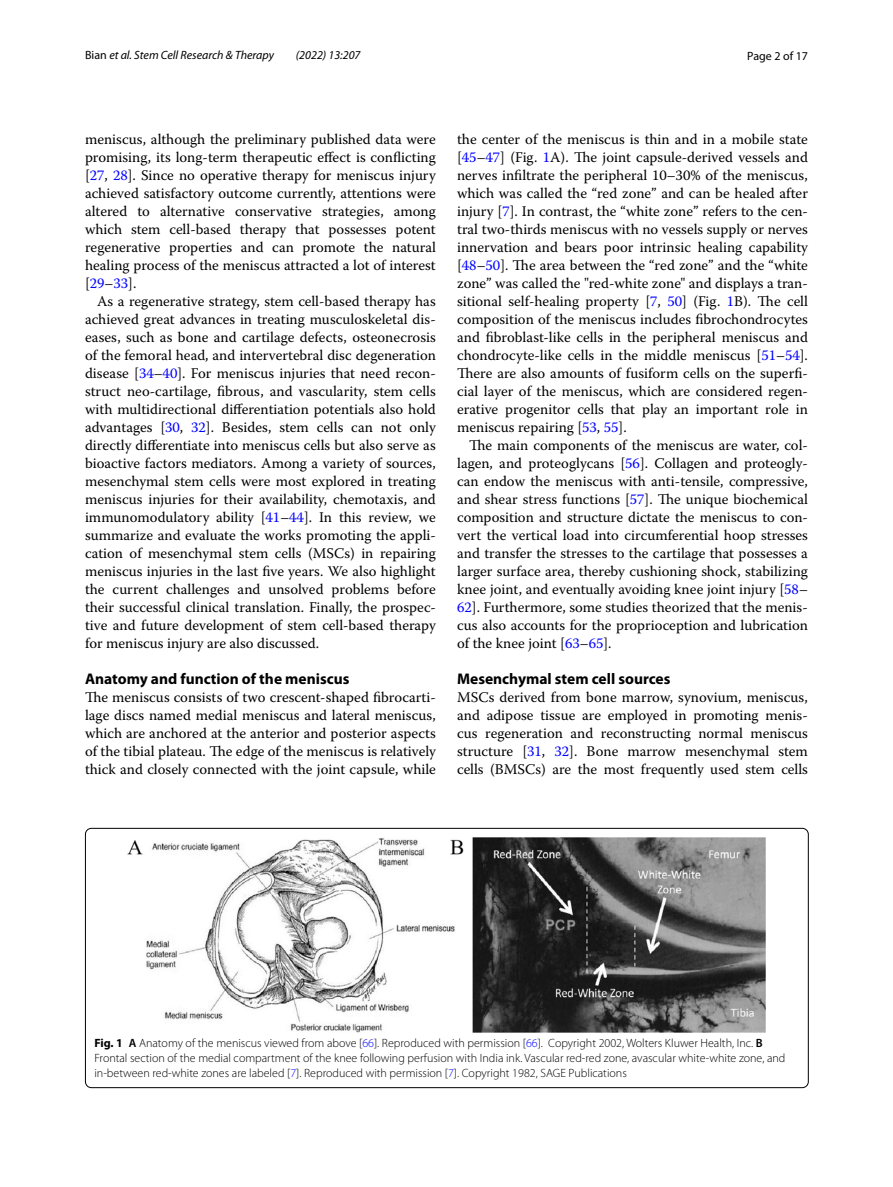
<style>
.page{position:relative;width:893px;height:1187px;background:#fff}
.page>*{position:absolute;margin:0;border:0;box-sizing:border-box;transform-origin:0 0}
.t1{font:700 15.45px "Myriad Pro";color:#000}
.t2{font:14.7px/18px "Warnock Pro";color:#000;text-align:justify}
.t3{font:300 12px/15px "Myriad Pro";color:#000}
.t4{font:italic 12px "Myriad Pro";color:#000}
.t5{font:12px "Myriad Pro";color:#000}
.s1{font-style:normal}
.s2{color:#00f}
.s3{font-weight:700}
.s4{font-weight:600}
</style>
<div class="page">
<img style="left:128px;top:837px;width:638px;height:195px">
<div style="left:85px;top:828px;width:723px;height:259px;border:1px solid #000;border-radius:6px"></div>
<p class="t4" style="left:85px;top:48px;width:190px"><span class="s1">Bian</span> et al. Stem Cell Research &amp; Therapy</p>
<p class="t4" style="left:296px;top:48px;width:66px">(2022) 13:207</p>
<p class="t5" style="left:747px;top:48px;width:62px">Page 2 of 17</p>
<p class="t2" style="left:85px;top:130px;width:352px">meniscus, although the preliminary published data were promising, its long-term therapeutic effect is conflicting [<span class="s2">27</span>, <span class="s2">28</span>]. Since no operative therapy for meniscus injury achieved satisfactory outcome currently, attentions were altered to alternative conservative strategies, among which stem cell-based therapy that possesses potent regenerative properties and can promote the natural healing process of the meniscus attracted a lot of interest [<span class="s2">29</span>–<span class="s2">33</span>].</p>
<p class="t2" style="left:85px;top:292px;width:352px;text-indent:12px">As a regenerative strategy, stem cell-based therapy has achieved great advances in treating musculoskeletal dis&shy;eases, such as bone and cartilage defects, osteonecrosis of the femoral head, and intervertebral disc degeneration disease [<span class="s2">34</span>–<span class="s2">40</span>]. For meniscus injuries that need recon&shy;struct neo-cartilage, fibrous, and vascularity, stem cells with multidirectional differentiation potentials also hold advantages [<span class="s2">30</span>, <span class="s2">32</span>]. Besides, stem cells can not only directly differentiate into meniscus cells but also serve as bioactive factors mediators. Among a variety of sources, mesenchymal stem cells were most explored in treating meniscus injuries for their availability, chemotaxis, and immunomodulatory ability [<span class="s2">41</span>–<span class="s2">44</span>]. In this review, we summarize and evaluate the works promoting the appli&shy;cation of mesenchymal stem cells (MSCs) in repairing meniscus injuries in the last five years. We also highlight the current challenges and unsolved problems before their successful clinical translation. Finally, the prospec&shy;tive and future development of stem cell-based therapy for meniscus injury are also discussed.</p>
<p class="t1" style="left:85px;top:668px;width:266px">Anatomy and function of the meniscus</p>
<p class="t2" style="left:85px;top:688px;width:352px">The meniscus consists of two crescent-shaped fibrocarti&shy;lage discs named medial meniscus and lateral meniscus, which are anchored at the anterior and posterior aspects of the tibial plateau. The edge of the meniscus is relatively thick and closely connected with the joint capsule, while</p>
<p class="t2" style="left:457px;top:130px;width:352px">the center of the meniscus is thin and in a mobile state [<span class="s2">45</span>–<span class="s2">47</span>] (Fig. <span class="s2">1</span>A). The joint capsule-derived vessels and nerves infiltrate the peripheral 10–30% of the meniscus, which was called the “red zone” and can be healed after injury [<span class="s2">7</span>]. In contrast, the “white zone” refers to the cen&shy;tral two-thirds meniscus with no vessels supply or nerves innervation and bears poor intrinsic healing capability [<span class="s2">48</span>–<span class="s2">50</span>]. The area between the “red zone” and the “white zone” was called the "red-white zone" and displays a tran&shy;sitional self-healing property [<span class="s2">7</span>, <span class="s2">50</span>] (Fig. <span class="s2">1</span>B). The cell composition of the meniscus includes fibrochondrocytes and fibroblast-like cells in the peripheral meniscus and chondrocyte-like cells in the middle meniscus [<span class="s2">51</span>–<span class="s2">54</span>].<br>There are also amounts of fusiform cells on the superfi&shy;cial layer of the meniscus, which are considered regen&shy;erative progenitor cells that play an important role in meniscus repairing [<span class="s2">53</span>, <span class="s2">55</span>].</p>
<p class="t2" style="left:457px;top:436px;width:352px;text-indent:12px">The main components of the meniscus are water, col&shy;lagen, and proteoglycans [<span class="s2">56</span>]. Collagen and proteogly&shy;can endow the meniscus with anti-tensile, compressive, and shear stress functions [<span class="s2">57</span>]. The unique biochemical composition and structure dictate the meniscus to con&shy;vert the vertical load into circumferential hoop stresses and transfer the stresses to the cartilage that possesses a larger surface area, thereby cushioning shock, stabilizing knee joint, and eventually avoiding knee joint injury [<span class="s2">58</span>– <span class="s2">62</span>]. Furthermore, some studies theorized that the menis&shy;cus also accounts for the proprioception and lubrication of the knee joint [<span class="s2">63</span>–<span class="s2">65</span>].</p>
<p class="t1" style="left:457px;top:668px;width:215px">Mesenchymal stem cell sources</p>
<p class="t2" style="left:457px;top:688px;width:352px">MSCs derived from bone marrow, synovium, meniscus, and adipose tissue are employed in promoting menis&shy;cus regeneration and reconstructing normal meniscus structure [<span class="s2">31</span>, <span class="s2">32</span>]. Bone marrow mesenchymal stem cells (BMSCs) are the most frequently used stem cells</p>
<p class="t3" style="left:94px;top:1035px;width:692px"><span class="s3">Fig. 1</span> <span class="s4">A</span> Anatomy of the meniscus viewed from above [<span class="s2">66</span>]. Reproduced with permission [<span class="s2">66</span>]. Copyright 2002, Wolters Kluwer Health, Inc. <span class="s4">B<br></span>Frontal section of the medial compartment of the knee following perfusion with India ink. Vascular red-red zone, avascular white-white zone, and in-between red-white zones are labeled [<span class="s2">7</span>]. Reproduced with permission [<span class="s2">7</span>]. Copyright 1982, SAGE Publications</p>
</div>
